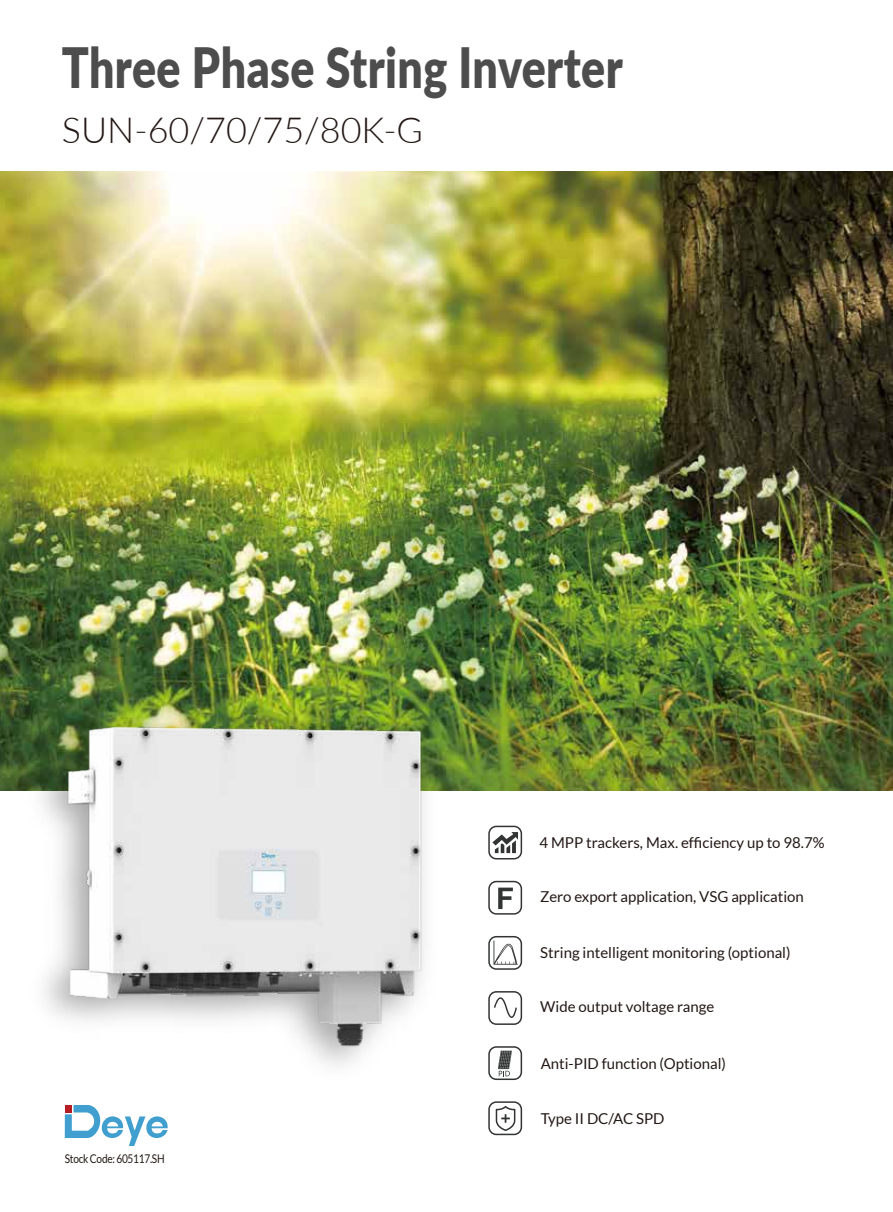
<style>
.page{position:relative;width:893px;height:1212px;background:#fff}
.page>*{position:absolute;margin:0;border:0;box-sizing:border-box;transform-origin:0 0}
.t1{font:900 55.5px "Lato";letter-spacing:.01em;color:#4d4d4d;scale:.81 1}
.t2{font:300 36px "Lato";color:#231815}
.t3{font:15px "Lato";color:#231815}
.t4{font:12px "Lato";letter-spacing:-.025em;color:#231815;scale:.84 1}
</style>
<div class="page">
<img style="left:0;top:172px;width:893px;height:619px">
<div style="left:488px;top:826px;width:34px;height:33px;border:2px solid #323333;border-radius:7px"></div>
<svg style="left:492px;top:832px;width:26px;height:21px"></svg>
<div style="left:488px;top:881px;width:34px;height:33px;border:2px solid #323333;border-radius:7px"></div>
<svg style="left:498px;top:887px;width:15px;height:22px"></svg>
<div style="left:488px;top:936px;width:34px;height:34px;border:2px solid #323333;border-radius:7px"></div>
<svg style="left:493px;top:940px;width:25px;height:25px"></svg>
<div style="left:488px;top:991px;width:34px;height:34px;border:2px solid #323333;border-radius:7px"></div>
<svg style="left:494px;top:997px;width:23px;height:21px"></svg>
<div style="left:488px;top:1046px;width:34px;height:34px;border:2px solid #323333;border-radius:7px"></div>
<svg style="left:498px;top:1051px;width:14px;height:25px"></svg>
<div style="left:488px;top:1101px;width:34px;height:34px;border:2px solid #323333;border-radius:7px"></div>
<svg style="left:495px;top:1106px;width:21px;height:25px"></svg>
<svg style="left:65px;top:1105px;width:103px;height:41px"></svg>
<div style="left:65px;top:1105px;width:7px;height:7px;background:#b61d22"></div>
<img style="left:17px;top:697px;width:429px;height:369px">
<img style="left:55px;top:710px;width:391px;height:355px">
<h1 class="t1" style="left:62px;top:26px;width:694px">Three Phase String Inverter</h1>
<h2 class="t2" style="left:62px;top:105px;width:363px">SUN-60/70/75/80K-G</h2>
<p class="t4" style="left:65px;top:1151px;width:120px">Stock Code: 605117.SH</p>
<p class="t3" style="left:539px;top:834px;width:287px">4 MPP trackers, Max. efficiency up to 98.7%</p>
<p class="t3" style="left:540px;top:888px;width:265px">Zero export application, VSG application</p>
<p class="t3" style="left:540px;top:944px;width:252px">String intelligent monitoring (optional)</p>
<p class="t3" style="left:540px;top:998px;width:176px">Wide output voltage range</p>
<p class="t3" style="left:541px;top:1055px;width:187px">Anti-PID function (Optional)</p>
<p class="t3" style="left:541px;top:1110px;width:125px">Type II DC/AC SPD</p>
</div>
